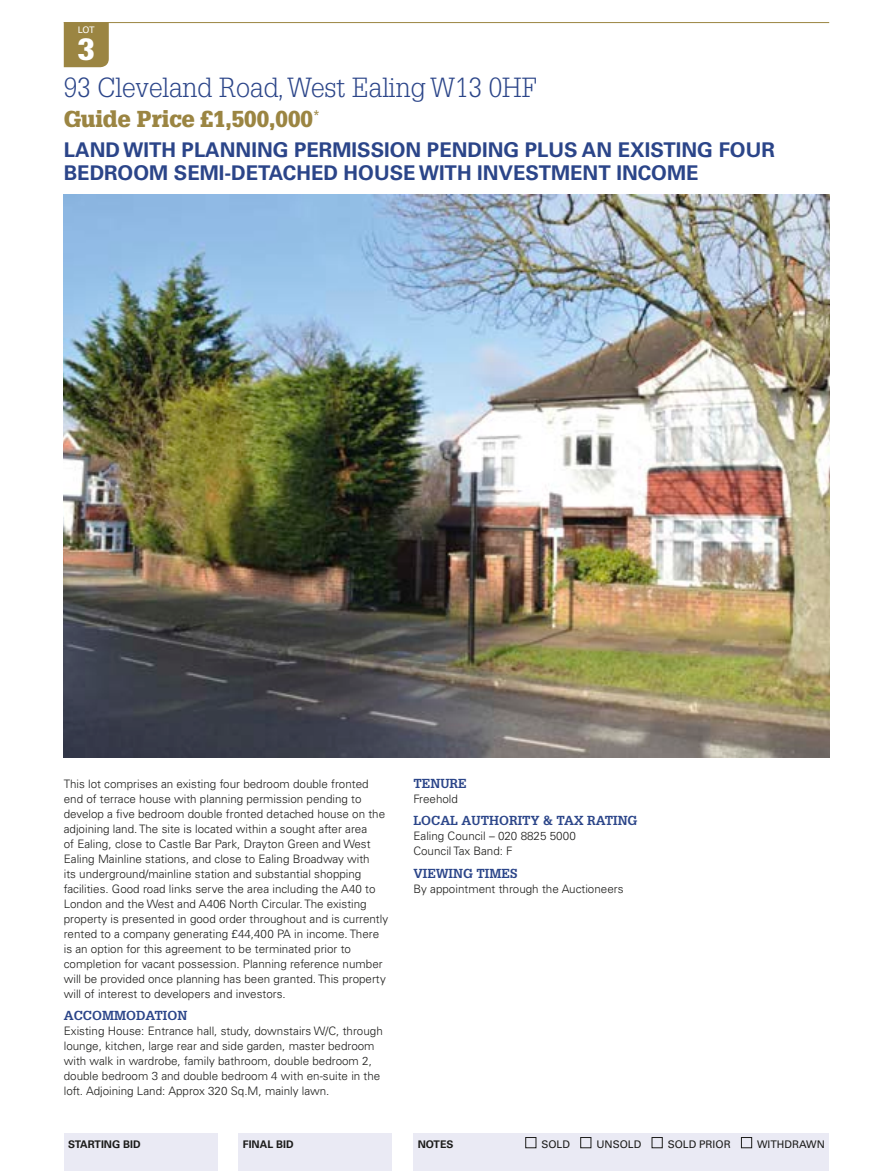
<style>
.page{position:relative;width:893px;height:1176px;background:#fff}
.page>*{position:absolute;margin:0;border:0;box-sizing:border-box;transform-origin:0 0}
.t1{font:900 30px "Glypha LT Std";color:#fff}
.t2{font:300 27px "Glypha LT Std";color:#2b4589}
.t3{font:900 22.5px "Glypha LT Std";color:#9b8542}
.t4{font:700 20.25px/22.5px "Univers LT Std";color:#2b4589}
.t5{font:700 12.75px "Glypha LT Std";color:#2b4589}
.t6{font:300 11.7px/15px "Univers LT Std";color:#1c1c1a}
.t7{font:10.5px "Univers LT Std";color:#1c1c1a}
.t8{font:700 10.5px "Univers LT Std";color:#1c1c1a}
.t9{font:9px "Univers LT Std";color:#fff}
</style>
<div class="page">
<hr style="left:64px;top:22px;width:765px;height:1px;background:#9b8542">
<img style="left:64px;top:195px;width:765px;height:562px">
<div style="left:64px;top:1132px;width:153px;height:38px;background:#eaeaf4"></div>
<div style="left:239px;top:1132px;width:153px;height:38px;background:#eaeaf4"></div>
<div style="left:413px;top:1132px;width:416px;height:38px;background:#eaeaf4"></div>
<div style="left:525px;top:1137px;width:11px;height:10px;border:1px solid #1c1c1a"></div>
<div style="left:580px;top:1137px;width:11px;height:10px;border:1px solid #1c1c1a"></div>
<div style="left:652px;top:1137px;width:10px;height:10px;border:1px solid #1c1c1a"></div>
<div style="left:741px;top:1137px;width:11px;height:10px;border:1px solid #1c1c1a"></div>
<div style="left:64px;top:23px;width:45px;height:44px;background:#9b8542"></div>
<p class="t9" style="left:78px;top:24px;width:18px">LOT</p>
<h1 class="t1" style="left:78px;top:31px;width:18px">3</h1>
<h2 class="t2" style="left:64px;top:72px;width:474px">93 Cleveland Road, West Ealing W13 0HF</h2>
<h3 class="t3" style="left:64px;top:106px;width:257px">Guide Price £1,500,000<sup>*</sup></h3>
<h3 class="t4" style="left:64px;top:139px;width:713px">LAND WITH PLANNING PERMISSION PENDING PLUS AN EXISTING FOUR<br>BEDROOM SEMI-DETACHED HOUSE WITH INVESTMENT INCOME</h3>
<p class="t6" style="left:64px;top:776px;width:326px">This lot comprises an existing four bedroom double fronted end of terrace house with planning permission pending to develop a five bedroom double fronted detached house on the adjoining land. The site is located within a sought after area<br>of Ealing, close to Castle Bar Park, Drayton Green and West Ealing Mainline stations, and close to Ealing Broadway with<br>its underground/mainline station and substantial shopping facilities. Good road links serve the area including the A40 to London and the West and A406 North Circular. The existing property is presented in good order throughout and is currently rented to a company generating £44,400 PA in income. There is an option for this agreement to be terminated prior to completion for vacant possession. Planning reference number will be provided once planning has been granted. This property will of interest to developers and investors.</p>
<p class="t5" style="left:64px;top:1007px;width:125px">ACCOMMODATION</p>
<p class="t6" style="left:64px;top:1023px;width:321px">Existing House: Entrance hall, study, downstairs W/C, through lounge, kitchen, large rear and side garden, master bedroom with walk in wardrobe, family bathroom, double bedroom 2, double bedroom 3 and double bedroom 4 with en-suite in the loft. Adjoining Land: Approx 320 Sq.M, mainly lawn.</p>
<p class="t5" style="left:413px;top:775px;width:55px">TENURE</p>
<p class="t6" style="left:413px;top:791px;width:46px">Freehold</p>
<p class="t5" style="left:413px;top:812px;width:226px">LOCAL AUTHORITY &amp; TAX RATING</p>
<p class="t6" style="left:413px;top:828px;width:164px">Ealing Council – 020 8825 5000<br>Council Tax Band: F</p>
<p class="t5" style="left:413px;top:865px;width:105px">VIEWING TIMES</p>
<p class="t6" style="left:413px;top:881px;width:212px">By appointment through the Auctioneers</p>
<p class="t8" style="left:68px;top:1137px;width:74px">STARTING BID</p>
<p class="t8" style="left:243px;top:1137px;width:52px">FINAL BID</p>
<p class="t8" style="left:418px;top:1137px;width:37px">NOTES</p>
<p class="t7" style="left:541px;top:1137px;width:30px">SOLD</p>
<p class="t7" style="left:596px;top:1137px;width:46px">UNSOLD</p>
<p class="t7" style="left:668px;top:1137px;width:65px">SOLD PRIOR</p>
<p class="t7" style="left:757px;top:1137px;width:69px">WITHDRAWN</p>
</div>
